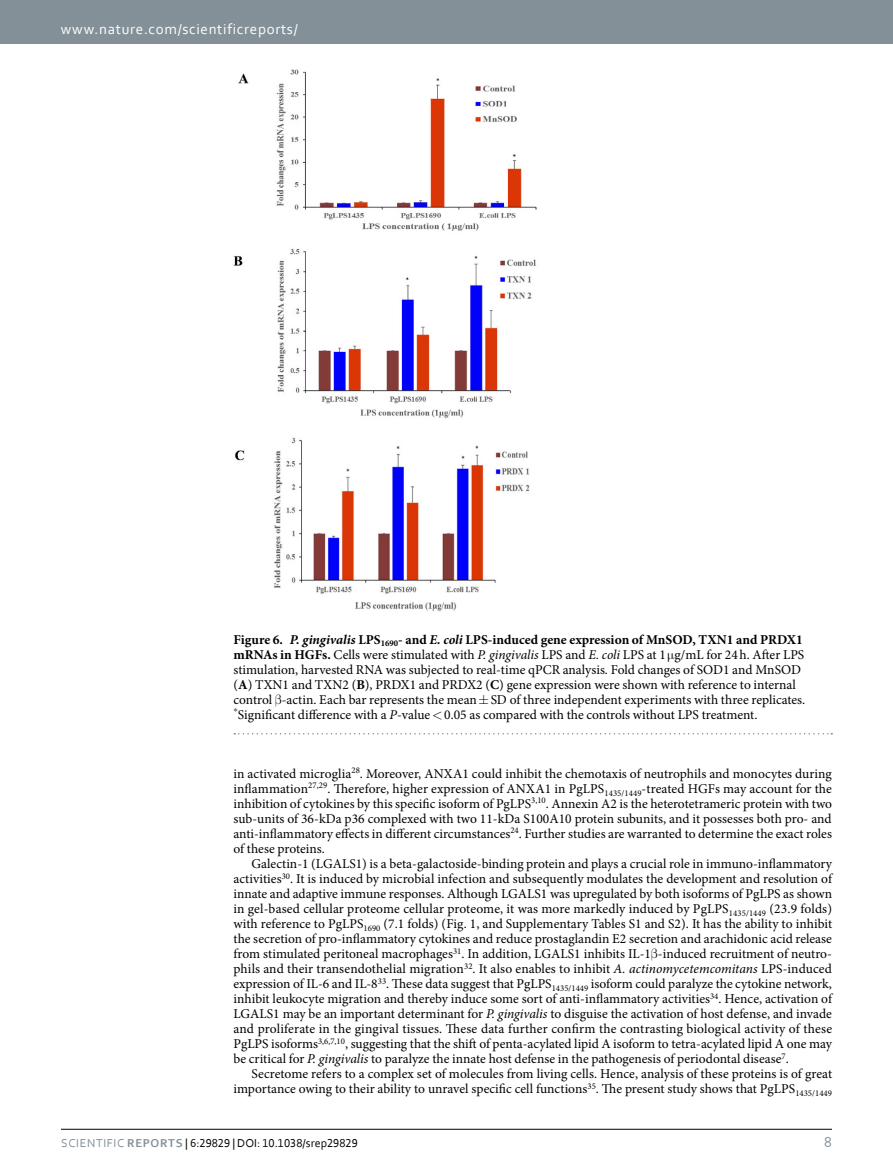
<style>
.page{position:relative;width:893px;height:1174px;background:#fff}
.page>*{position:absolute;margin:0;border:0;box-sizing:border-box;transform-origin:0 0}
.t1{font:15px "Dttkfk Corbel";letter-spacing:.045em;color:#fff}
.t2{font:15px "Wbvwcn Corbel";color:#839097}
.t3{font:13.5px/15px "Jwcdnw Minion Pro";color:#000;text-align:justify}
.t4{font:700 13.5px "Cnkjsc Minion Pro";color:#000}
.t5{font:12px "Xlrmvw Yxgbkn Pxbhxp Srsmsh Fxfbhm Knptdl Corbel";color:#000}
.s1{font-family:"Vlbbjm Minion Pro";font-style:italic}
.s2{font-family:"Cnkjsc Minion Pro";font-weight:700}
.s3{font-family:"Hknxys Minion Pro";font-style:italic}
.s4{font-family:"Mflxpm Corbel";color:#839097}
.s5{font-family:"Tggkqc Corbel";font-weight:700;color:#839097}
</style>
<div class="page">
<div style="left:0;top:0;width:893px;height:43px;background:#839097"></div>
<hr style="left:61px;top:1129px;width:771px;height:1px;background:#000">
<img style="left:233px;top:70px;width:304px;height:541px">
<svg style="left:234px;top:733px;width:598px;height:1px"></svg>
<p class="t1" style="left:61px;top:19px;width:238px">www.nature.com/scientificreports/</p>
<p class="t4" style="left:233px;top:630px;width:571px">Figure 6. <span class="s1">P. gingivalis</span> LPS<sub>1690</sub>- and <span class="s1">E. coli</span> LPS-induced gene expression of MnSOD, TXN1 and PRDX1</p>
<p class="t3" style="left:233px;top:647px;width:573px;text-align:left"><span class="s2">mRNAs in HGFs.</span> Cells were stimulated with <span class="s3">P. gingivalis</span> LPS and <span class="s3">E. coli</span> LPS at 1 g/mL for 24h. After LPS stimulation, harvested RNA was subjected to real-time qPCR analysis. Fold changes of SOD1 and MnSOD (<span class="s2">A</span>) TXN1 and TXN2 (<span class="s2">B</span>), PRDX1 and PRDX2 (<span class="s2">C</span>) gene expression were shown with reference to internal control -actin. Each bar represents the mean SD of three independent experiments with three replicates. <sup>*</sup>Significant difference with a <span class="s3">P</span>-value 0.05 as compared with the controls without LPS treatment.</p>
<p class="t3" style="left:233px;top:766px;width:600px">in activated microglia<sup>28</sup>. Moreover, ANXA1 could inhibit the chemotaxis of neutrophils and monocytes during inflammation<sup>27,29</sup>. Therefore, higher expression of ANXA1 in PgLPS<sub>1435/1449</sub>-treated HGFs may account for the inhibition of cytokines by this specific isoform of PgLPS<sup>3,10</sup>. Annexin A2 is the heterotetrameric protein with two sub-units of 36-kDa p36 complexed with two 11-kDa S100A10 protein subunits, and it possesses both pro- and anti-inflammatory effects in different circumstances<sup>24</sup>. Further studies are warranted to determine the exact roles of these proteins.</p>
<p class="t3" style="left:233px;top:856px;width:600px;text-indent:18px">Galectin-1 (LGALS1) is a beta-galactoside-binding protein and plays a crucial role in immuno-inflammatory activities<sup>30</sup>. It is induced by microbial infection and subsequently modulates the development and resolution of innate and adaptive immune responses. Although LGALS1 was upregulated by both isoforms of PgLPS as shown in gel-based cellular proteome cellular proteome, it was more markedly induced by PgLPS<sub>1435/1449</sub> (23.9 folds) with reference to PgLPS<sub>1690</sub> (7.1 folds) (Fig. 1, and Supplementary Tables S1 and S2). It has the ability to inhibit the secretion of pro-inflammatory cytokines and reduce prostaglandin E2 secretion and arachidonic acid release from stimulated peritoneal macrophages<sup>31</sup>. In addition, LGALS1 inhibits IL-1 -induced recruitment of neutro&shy;phils and their transendothelial migration<sup>32</sup>. It also enables to inhibit <span class="s3">A. actinomycetemcomitans</span> LPS-induced expression of IL-6 and IL-8<sup>33</sup>. These data suggest that PgLPS<sub>1435/1449</sub> isoform could paralyze the cytokine network, inhibit leukocyte migration and thereby induce some sort of anti-inflammatory activities<sup>34</sup>. Hence, activation of LGALS1 may be an important determinant for <span class="s3">P. gingivalis</span> to disguise the activation of host defense, and invade and proliferate in the gingival tissues. These data further confirm the contrasting biological activity of these PgLPS isoforms<sup>3,6,7,10</sup>, suggesting that the shift of penta-acylated lipid A isoform to tetra-acylated lipid A one may be critical for <span class="s3">P. gingivalis</span> to paralyze the innate host defense in the pathogenesis of periodontal disease<sup>7</sup>.</p>
<p class="t3" style="left:233px;top:1066px;width:600px;text-align:right">Secretome refers to a complex set of molecules from living cells. Hence, analysis of these proteins is of great importance owing to their ability to unravel specific cell functions<sup>35</sup>. The present study shows that PgLPS<sub>1435/1449</sub></p>
<p class="t5" style="left:61px;top:1135px;width:298px"><span class="s4">SCIENTIFIC</span> <span class="s5">REPORTS</span> | 6:29829 | DOI: 10.1038/srep29829</p>
<p class="t2" style="left:824px;top:1132px;width:9px">8</p>
</div>
